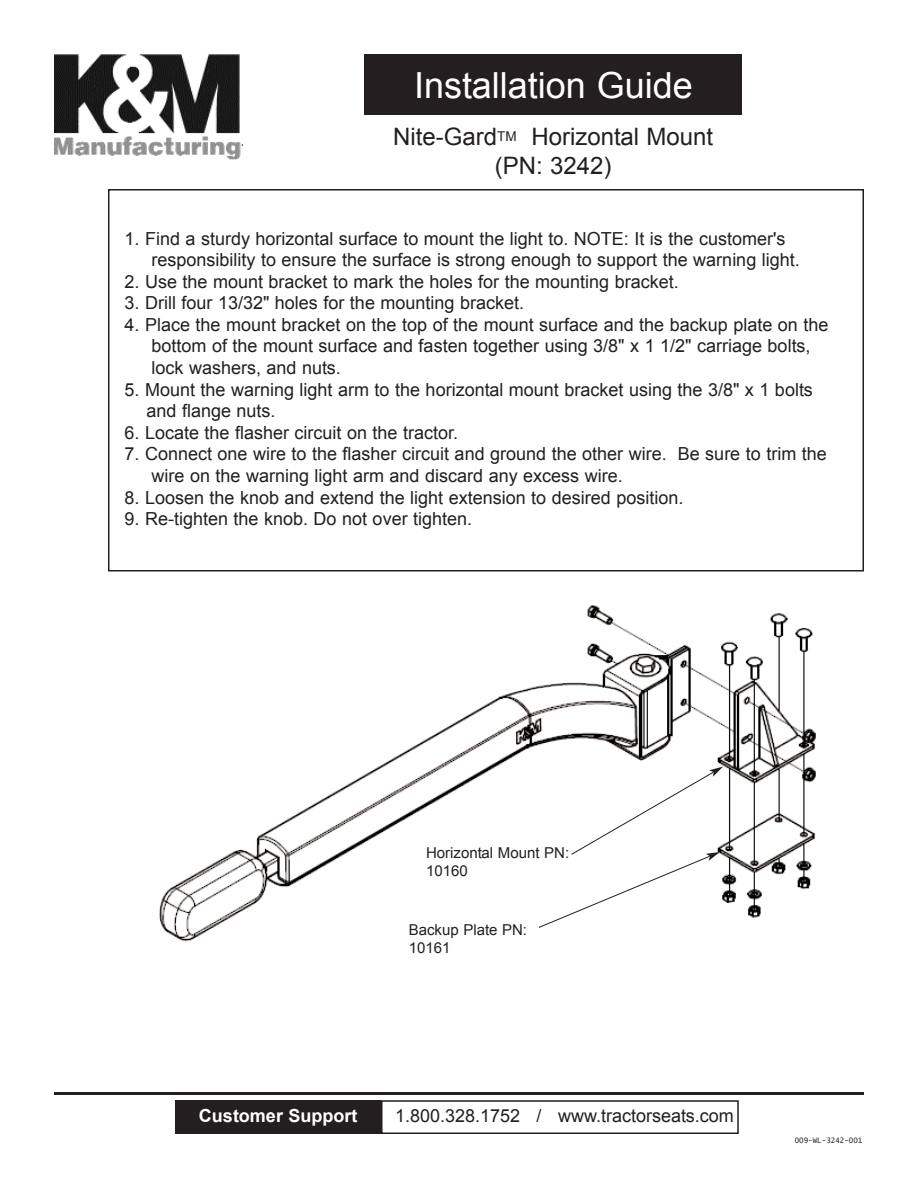
<style>
.page{position:relative;width:918px;height:1188px;background:#fff}
.page>*{position:absolute;margin:0;border:0;box-sizing:border-box;transform-origin:0 0}
.t1{font:36px "Arial";color:#fff}
.t2{font:24px/28.8px "Arial";color:#231f20;text-align:center}
.t3{font:18px/21.6px "Arial";color:#231f20}
.t4{font:700 18px "Arial";color:#fff}
.t5{font:15px/18px "Arial";color:#231f20}
.t6{font:7.5px "Lucida Sans Typewriter";color:#231f20}
</style>
<div class="page">
<img style="left:54px;top:54px;width:189px;height:106px">
<div style="left:108px;top:189px;width:756px;height:383px;border:2px solid #231f20"></div>
<img style="left:159px;top:605px;width:657px;height:337px">
<div style="left:364px;top:54px;width:378px;height:61px;background:#231f20"></div>
<hr style="left:54px;top:1092px;width:810px;height:3px;background:#231f20">
<div style="left:381px;top:1100px;width:358px;height:34px;border:2px solid #231f20"></div>
<div style="left:176px;top:1100px;width:205px;height:34px;background:#231f20"></div>
<svg style="left:531px;top:767px;width:192px;height:164px"></svg>
<div style="left:424px;top:845px;width:147px;height:41px;background:#fff"></div>
<div style="left:407px;top:922px;width:132px;height:51px;background:#fff"></div>
<h1 class="t1" style="left:414px;top:66px;width:280px">Installation Guide</h1>
<h2 class="t2" style="left:393px;top:123px;width:321px">Nite-Gard<sup>TM</sup> Horizontal Mount (PN: 3242)</h2>
<p class="t3" style="left:152px;top:227px;width:650px;text-indent:-27px">1. Find a sturdy horizontal surface to mount the light to. NOTE: It is the customer's responsibility to ensure the surface is strong enough to support the warning light.</p>
<p class="t3" style="left:125px;top:271px;width:556px">2. Use the mount bracket to mark the holes for the mounting bracket.</p>
<p class="t3" style="left:125px;top:292px;width:401px">3. Drill four 13/32" holes for the mounting bracket.</p>
<p class="t3" style="left:152px;top:314px;width:678px;text-indent:-27px">4. Place the mount bracket on the top of the mount surface and the backup plate on the bottom of the mount surface and fasten together using 3/8" x 1 1/2" carriage bolts, lock washers, and nuts.</p>
<p class="t3" style="left:147px;top:379px;width:668px;text-indent:-22px">5. Mount the warning light arm to the horizontal mount bracket using the 3/8" x 1 bolts and flange nuts.</p>
<p class="t3" style="left:125px;top:422px;width:335px">6. Locate the flasher circuit on the tractor.</p>
<p class="t3" style="left:152px;top:443px;width:677px;text-indent:-27px">7. Connect one wire to the flasher circuit and ground the other wire. Be sure to trim the wire on the warning light arm and discard any excess wire.</p>
<p class="t3" style="left:125px;top:487px;width:560px">8. Loosen the knob and extend the light extension to desired position.</p>
<p class="t3" style="left:125px;top:508px;width:349px">9. Re-tighten the knob. Do not over tighten.</p>
<p class="t5" style="left:426px;top:843px;width:145px">Horizontal Mount PN:<br>10160</p>
<p class="t5" style="left:409px;top:921px;width:120px">Backup Plate PN:<br>10161</p>
<p class="t4" style="left:199px;top:1105px;width:160px">Customer Support</p>
<p class="t3" style="left:395px;top:1105px;width:340px">1.800.328.1752 / www.tractorseats.com</p>
<p class="t6" style="left:795px;top:1136px;width:69px">009-WL-3242-001</p>
</div>
